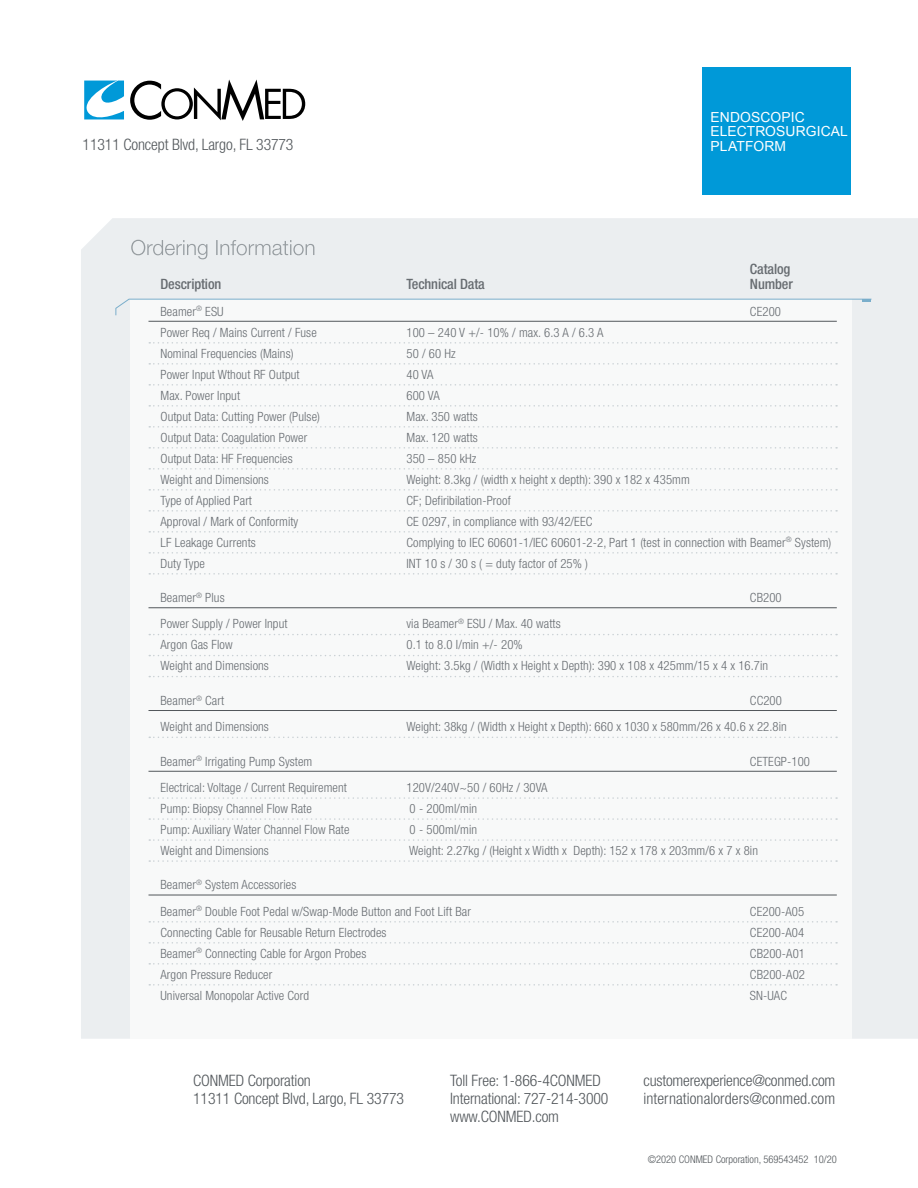
<style>
.page{position:relative;width:918px;height:1188px;background:#fff}
.page>*{position:absolute;margin:0;border:0;box-sizing:border-box;transform-origin:0 0}
.t1{font:300 condensed 15.75px/18px "Helvetica Neue LT Std";letter-spacing:-.01em;color:#52575b}
.t2{font:500 condensed 14.25px "Helvetica Neue LT Std";letter-spacing:-.01em;color:#676c71}
.t3{font:13.8px/14.5px "Arial";letter-spacing:.01em;color:#fff}
.t4{font:300 condensed 12.75px/26.2px "Helvetica Neue LT Std";letter-spacing:.01em;color:#676c71}
.t5{font:300 condensed 10.5px "Helvetica Neue LT Std";color:#52575b}
</style>
<div class="page">
<svg style="left:130px;top:80px;width:175px;height:41px"></svg>
<svg style="left:84px;top:81px;width:40px;height:39px"></svg>
<div style="left:703px;top:68px;width:148px;height:127px;background:#0099d8"></div>
<div style="left:81px;top:218px;width:837px;height:821px;background:#ebeef0"></div>
<div style="left:130px;top:299px;width:722px;height:740px;background:#f8f9f9"></div>
<svg style="left:131px;top:240px;width:183px;height:19px;background:#dbdee1"></svg>
<svg style="left:115px;top:298px;width:757px;height:18px"></svg>
<hr style="left:148px;top:321px;width:689px;height:1px;background:#52575b">
<svg style="left:149px;top:342px;width:688px;height:2px"></svg>
<svg style="left:149px;top:363px;width:688px;height:2px"></svg>
<svg style="left:149px;top:384px;width:688px;height:2px"></svg>
<svg style="left:149px;top:405px;width:688px;height:2px"></svg>
<svg style="left:149px;top:426px;width:688px;height:2px"></svg>
<svg style="left:149px;top:447px;width:688px;height:2px"></svg>
<svg style="left:149px;top:468px;width:688px;height:2px"></svg>
<svg style="left:149px;top:489px;width:688px;height:2px"></svg>
<svg style="left:149px;top:510px;width:688px;height:2px"></svg>
<svg style="left:149px;top:531px;width:688px;height:2px"></svg>
<svg style="left:149px;top:552px;width:688px;height:2px"></svg>
<svg style="left:149px;top:573px;width:688px;height:2px"></svg>
<hr style="left:148px;top:608px;width:689px;height:1px;background:#52575b">
<svg style="left:149px;top:634px;width:688px;height:1px"></svg>
<svg style="left:149px;top:655px;width:688px;height:1px"></svg>
<svg style="left:149px;top:676px;width:688px;height:1px"></svg>
<hr style="left:148px;top:710px;width:689px;height:1px;background:#52575b">
<svg style="left:149px;top:737px;width:688px;height:1px"></svg>
<hr style="left:148px;top:771px;width:689px;height:1px;background:#52575b">
<svg style="left:149px;top:797px;width:688px;height:2px"></svg>
<svg style="left:149px;top:818px;width:688px;height:2px"></svg>
<svg style="left:149px;top:839px;width:688px;height:2px"></svg>
<svg style="left:149px;top:860px;width:688px;height:2px"></svg>
<hr style="left:148px;top:895px;width:689px;height:1px;background:#52575b">
<svg style="left:149px;top:921px;width:688px;height:2px"></svg>
<svg style="left:149px;top:942px;width:688px;height:2px"></svg>
<svg style="left:149px;top:963px;width:688px;height:2px"></svg>
<svg style="left:149px;top:984px;width:688px;height:2px"></svg>
<p class="t1" style="left:83px;top:135px;width:212px">11311 Concept Blvd, Largo, FL 33773</p>
<p class="t3" style="left:711px;top:110px;width:139px">ENDOSCOPIC<br>ELECTROSURGICAL<br>PLATFORM</p>
<p class="t2" style="left:750px;top:261px;width:42px">Catalog</p>
<p class="t2" style="left:160px;top:276px;width:62px">Description</p>
<p class="t2" style="left:406px;top:276px;width:80px">Technical Data</p>
<p class="t2" style="left:750px;top:276px;width:44px">Number</p>
<p class="t4" style="left:160px;top:298px;width:65px">Beamer<sup>®</sup> ESU</p>
<p class="t4" style="left:750px;top:298px;width:33px">CE200</p>
<p class="t4" style="left:161px;top:319px;width:158px">Power Req / Mains Current / Fuse</p>
<p class="t4" style="left:406px;top:319px;width:199px">100 – 240 V +/- 10% / max. 6.3 A / 6.3 A</p>
<p class="t4" style="left:161px;top:340px;width:135px">Nominal Frequencies (Mains)</p>
<p class="t4" style="left:406px;top:340px;width:51px">50 / 60 Hz</p>
<p class="t4" style="left:161px;top:361px;width:141px">Power Input Wthout RF Output</p>
<p class="t4" style="left:406px;top:361px;width:29px">40 VA</p>
<p class="t4" style="left:161px;top:382px;width:81px">Max. Power Input</p>
<p class="t4" style="left:406px;top:382px;width:35px">600 VA</p>
<p class="t4" style="left:161px;top:403px;width:161px">Output Data: Cutting Power (Pulse)</p>
<p class="t4" style="left:406px;top:403px;width:73px">Max. 350 watts</p>
<p class="t4" style="left:161px;top:424px;width:148px">Output Data: Coagulation Power</p>
<p class="t4" style="left:406px;top:424px;width:73px">Max. 120 watts</p>
<p class="t4" style="left:161px;top:445px;width:134px">Output Data: HF Frequencies</p>
<p class="t4" style="left:406px;top:445px;width:71px">350 – 850 kHz</p>
<p class="t4" style="left:161px;top:466px;width:110px">Weight and Dimensions</p>
<p class="t4" style="left:406px;top:466px;width:285px">Weight: 8.3kg / (width x height x depth): 390 x 182 x 435mm</p>
<p class="t4" style="left:161px;top:487px;width:93px">Type of Applied Part</p>
<p class="t4" style="left:406px;top:487px;width:106px">CF; Defiribilation-Proof</p>
<p class="t4" style="left:161px;top:508px;width:139px">Approval / Mark of Conformity</p>
<p class="t4" style="left:406px;top:508px;width:187px">CE 0297, in compliance with 93/42/EEC</p>
<p class="t4" style="left:161px;top:529px;width:97px">LF Leakage Currents</p>
<p class="t4" style="left:406px;top:529px;width:426px">Complying to IEC 60601-1/IEC 60601-2-2, Part 1 (test in connection with Beamer<sup>®</sup> System)</p>
<p class="t4" style="left:160px;top:550px;width:46px">Duty Type</p>
<p class="t4" style="left:406px;top:550px;width:183px">INT 10 s / 30 s ( = duty factor of 25% )</p>
<p class="t4" style="left:160px;top:584px;width:66px">Beamer<sup>®</sup> Plus</p>
<p class="t4" style="left:750px;top:584px;width:33px">CB200</p>
<p class="t4" style="left:161px;top:611px;width:129px">Power Supply / Power Input</p>
<p class="t4" style="left:406px;top:611px;width:156px">via Beamer<sup>®</sup> ESU / Max. 40 watts</p>
<p class="t4" style="left:161px;top:632px;width:74px">Argon Gas Flow</p>
<p class="t4" style="left:407px;top:632px;width:118px">0.1 to 8.0 I/min +/- 20%</p>
<p class="t4" style="left:161px;top:653px;width:110px">Weight and Dimensions</p>
<p class="t4" style="left:407px;top:653px;width:363px">Weight: 3.5kg / (Width x Height x Depth): 390 x 108 x 425mm/15 x 4 x 16.7in</p>
<p class="t4" style="left:161px;top:687px;width:65px">Beamer<sup>®</sup> Cart</p>
<p class="t4" style="left:750px;top:687px;width:34px">CC200</p>
<p class="t4" style="left:161px;top:713px;width:110px">Weight and Dimensions</p>
<p class="t4" style="left:406px;top:713px;width:382px">Weight: 38kg / (Width x Height x Depth): 660 x 1030 x 580mm/26 x 40.6 x 22.8in</p>
<p class="t4" style="left:161px;top:748px;width:153px">Beamer<sup>®</sup> Irrigating Pump System</p>
<p class="t4" style="left:750px;top:748px;width:62px">CETEGP-100</p>
<p class="t4" style="left:161px;top:774px;width:188px">Electrical: Voltage / Current Requirement</p>
<p class="t4" style="left:406px;top:774px;width:143px">120V/240V~50 / 60Hz / 30VA</p>
<p class="t4" style="left:161px;top:795px;width:153px">Pump: Biopsy Channel Flow Rate</p>
<p class="t4" style="left:410px;top:795px;width:69px">0 - 200ml/min</p>
<p class="t4" style="left:161px;top:816px;width:191px">Pump: Auxiliary Water Channel Flow Rate</p>
<p class="t4" style="left:410px;top:816px;width:69px">0 - 500ml/min</p>
<p class="t4" style="left:161px;top:837px;width:110px">Weight and Dimensions</p>
<p class="t4" style="left:409px;top:837px;width:350px">Weight: 2.27kg / (Height x Width x Depth): 152 x 178 x 203mm/6 x 7 x 8in</p>
<p class="t4" style="left:161px;top:872px;width:312px">Beamer<sup>®</sup> System Accessories<br>Beamer<sup>®</sup> Double Foot Pedal w/Swap-Mode Button and Foot Lift Bar</p>
<p class="t4" style="left:750px;top:898px;width:56px">CE200-A05</p>
<p class="t4" style="left:161px;top:919px;width:228px">Connecting Cable for Reusable Return Electrodes</p>
<p class="t4" style="left:750px;top:919px;width:56px">CE200-A04</p>
<p class="t4" style="left:161px;top:940px;width:207px">Beamer<sup>®</sup> Connecting Cable for Argon Probes</p>
<p class="t4" style="left:750px;top:940px;width:57px">CB200-A01</p>
<p class="t4" style="left:161px;top:961px;width:113px">Argon Pressure Reducer</p>
<p class="t4" style="left:750px;top:961px;width:57px">CB200-A02</p>
<p class="t4" style="left:161px;top:982px;width:150px">Universal Monopolar Active Cord</p>
<p class="t4" style="left:750px;top:982px;width:39px">SN-UAC</p>
<p class="t1" style="left:193px;top:1071px;width:212px">CONMED Corporation<br>11311 Concept Blvd, Largo, FL 33773</p>
<p class="t1" style="left:450px;top:1071px;width:160px">Toll Free: 1-866-4CONMED<br>International: 727-214-3000 www.CONMED.com</p>
<p class="t1" style="left:643px;top:1071px;width:193px">customerexperience@conmed.com internationalorders@conmed.com</p>
<p class="t5" style="left:648px;top:1153px;width:191px">©2020 CONMED Corporation, 569543452 10/20</p>
</div>
